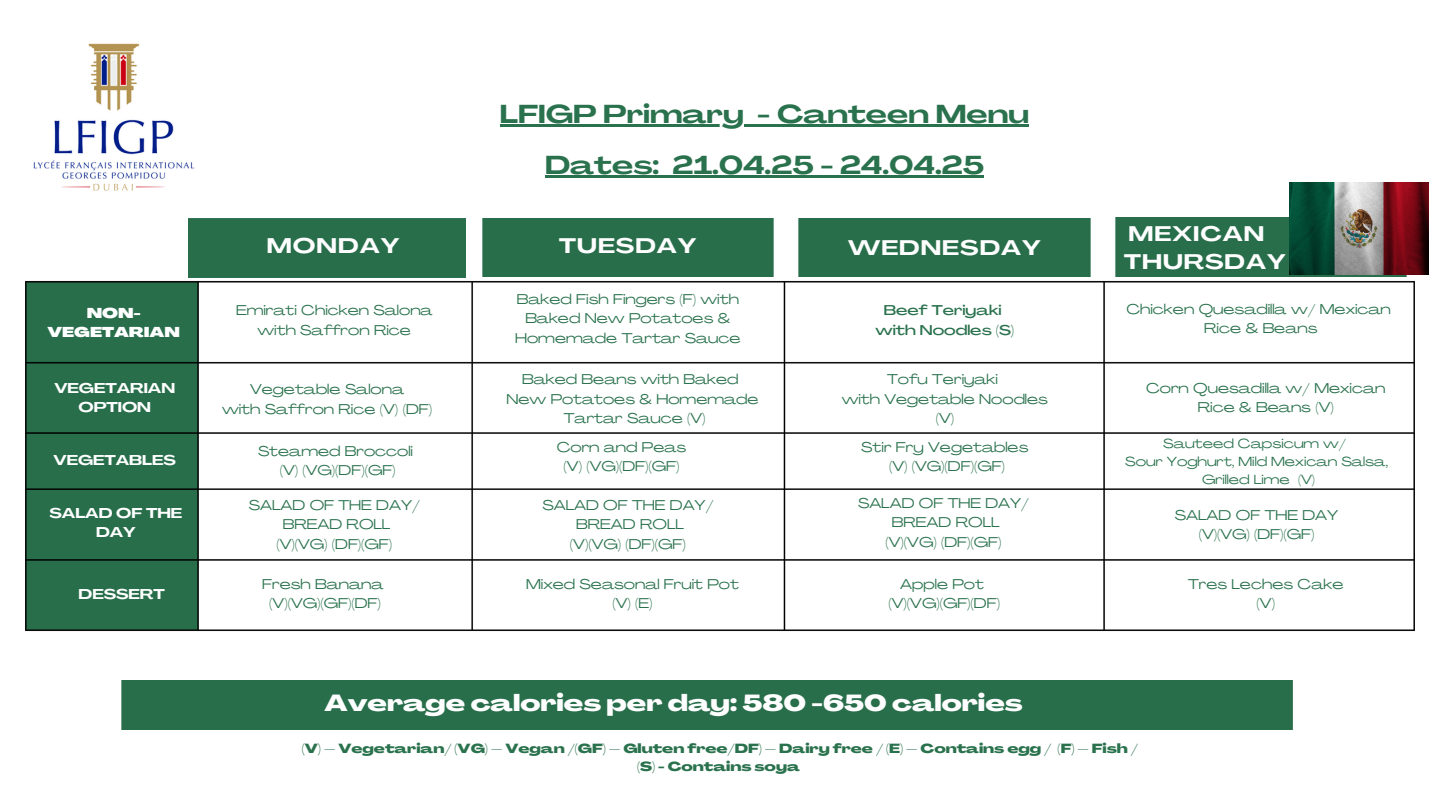
<style>
.page{position:relative;width:1440px;height:810px;background:#fff}
.page>*{position:absolute;margin:0;border:0;box-sizing:border-box;transform-origin:0 0}
.t1{font:700 25.6px "Agrandir Grand";color:#2a724d}
.t2{font:800 22.9px "Agrandir Grand";color:#fefefe}
.t3{font:700 20.8px "Agrandir Grand";letter-spacing:.05em;color:#fefefe}
.t4{font:700 16px "Agrandir Grand";letter-spacing:.05em;color:#fefefe}
.t5{font:14px/19.5px "Agrandir Grand";color:#2a724d;text-align:center}
.t6{font:700 14px/19.5px "Agrandir Grand";color:#fff;text-align:center}
.t7{font:500 14px "Agrandir Grand";color:#2a724d}
.t8{font:900 14px/19.5px "Agrandir Grand";color:#fff;text-align:center}
.t9{font:800 13px "Agrandir Grand";color:#2a724d}
.t10{font:13px "Agrandir Grand";color:#2a724d}
</style>
<div class="page">
<img style="left:25px;top:277px;width:1390px;height:354px">
<div style="left:122px;top:680px;width:1170px;height:49px;background:#286e4b"></div>
<div style="left:189px;top:219px;width:276px;height:58px;background:#286e4b"></div>
<div style="left:482px;top:218px;width:292px;height:59px;background:#286e4b"></div>
<div style="left:799px;top:218px;width:291px;height:59px;background:#286e4b"></div>
<div style="left:1115px;top:218px;width:292px;height:58px;background:#286e4b"></div>
<img style="left:33px;top:43px;width:162px;height:148px">
<img style="left:1290px;top:183px;width:138px;height:92px">
<hr style="left:500px;top:124px;width:244px;height:2px;background:#2a724d">
<svg style="left:744px;top:124px;width:13px;height:2px"></svg>
<hr style="left:757px;top:124px;width:272px;height:2px;background:#2a724d">
<hr style="left:545px;top:175px;width:114px;height:2px;background:#2a724d">
<svg style="left:659px;top:175px;width:14px;height:2px"></svg>
<hr style="left:673px;top:175px;width:311px;height:2px;background:#2a724d">
<p class="t8" style="left:47px;top:305px;width:134px">NON-<br>VEGETARIAN</p>
<p class="t6" style="left:54px;top:379px;width:122px">VEGETARIAN<br>OPTION</p>
<h1 class="t6" style="left:54px;top:452px;width:124px">VEGETABLES</h1>
<p class="t6" style="left:50px;top:504px;width:134px">SALAD OF THE<br>DAY</p>
<h1 class="t6" style="left:79px;top:586px;width:88px">DESSERT</h1>
<p class="t1" style="left:500px;top:103px;width:531px">LFIGP Primary - Canteen Menu</p>
<h4 class="t1" style="left:545px;top:154px;width:441px">Dates: 21.04.25 - 24.04.25</h4>
<p class="t4" style="left:862px;top:234px;width:150px">WEDNESDAY</p>
<p class="t3" style="left:267px;top:237px;width:134px">MONDAY</p>
<p class="t3" style="left:559px;top:237px;width:139px">TUESDAY</p>
<p class="t3" style="left:848px;top:239px;width:194px">WEDNESDAY</p>
<p class="t5" style="left:236px;top:302px;width:198px">Emirati Chicken Salona</p>
<p class="t5" style="left:258px;top:321px;width:155px">with Saffron Rice</p>
<p class="t5" style="left:250px;top:381px;width:155px">Vegetable Salona</p>
<p class="t5" style="left:222px;top:400px;width:212px">with Saffron Rice (V) (DF)</p>
<h5 class="t5" style="left:258px;top:442px;width:157px">Steamed Broccoli</h5>
<p class="t5" style="left:280px;top:462px;width:117px">(V) (VG)(DF)(GF)</p>
<h2 class="t5" style="left:517px;top:291px;width:224px">Baked Fish Fingers (F) with</h2>
<p class="t5" style="left:515px;top:310px;width:227px">Baked New Potatoes &amp;<br>Homemade Tartar Sauce</p>
<h5 class="t5" style="left:522px;top:371px;width:218px">Baked Beans with Baked</h5>
<p class="t5" style="left:506px;top:391px;width:254px">New Potatoes &amp; Homemade</p>
<p class="t5" style="left:564px;top:410px;width:143px">Tartar Sauce (V)</p>
<p class="t5" style="left:557px;top:439px;width:131px">Corn and Peas</p>
<p class="t5" style="left:564px;top:458px;width:117px">(V) (VG)(DF)(GF)</p>
<p class="t7" style="left:884px;top:305px;width:119px">Beef Teriyaki</p>
<p class="t7" style="left:876px;top:324px;width:140px">with Noodles (S)</p>
<h2 class="t5" style="left:887px;top:371px;width:112px">Tofu Teriyaki</h2>
<p class="t5" style="left:842px;top:391px;width:208px">with Vegetable Noodles (V)</p>
<h2 class="t5" style="left:861px;top:439px;width:169px">Stir Fry Vegetables</h2>
<h2 class="t5" style="left:889px;top:458px;width:117px">(V) (VG)(DF)(GF)</h2>
<p class="t3" style="left:1129px;top:225px;width:137px">MEXICAN</p>
<p class="t3" style="left:1124px;top:254px;width:163px">THURSDAY</p>
<p class="t5" style="left:1126px;top:300px;width:266px">Chicken Quesadilla w/ Mexican</p>
<p class="t5" style="left:1204px;top:320px;width:115px">Rice &amp; Beans</p>
<p class="t5" style="left:1146px;top:379px;width:241px">Corn Quesadilla w/ Mexican<br>Rice &amp; Beans (V)</p>
<p class="t10" style="left:1163px;top:438px;width:184px">Sauteed Capsicum w/</p>
<h5 class="t10" style="left:1125px;top:456px;width:264px">Sour Yoghurt, Mild Mexican Salsa,</h5>
<p class="t10" style="left:1202px;top:474px;width:114px">Grilled Lime (V)</p>
<p class="t5" style="left:249px;top:497px;width:172px">SALAD OF THE DAY/<br>BREAD ROLL<br>(V)(VG) (DF)(GF)</p>
<p class="t5" style="left:542px;top:497px;width:172px">SALAD OF THE DAY/<br>BREAD ROLL<br>(V)(VG) (DF)(GF)</p>
<h6 class="t5" style="left:858px;top:495px;width:172px">SALAD OF THE DAY/<br>BREAD ROLL<br>(V)(VG) (DF)(GF)</h6>
<p class="t5" style="left:1175px;top:506px;width:165px">SALAD OF THE DAY (V)(VG) (DF)(GF)</p>
<p class="t5" style="left:262px;top:575px;width:123px">Fresh Banana</p>
<p class="t5" style="left:269px;top:595px;width:113px">(V)(VG)(GF)(DF)</p>
<p class="t5" style="left:526px;top:575px;width:214px">Mixed Seasonal Fruit Pot</p>
<p class="t5" style="left:613px;top:595px;width:42px">(V) (E)</p>
<h6 class="t5" style="left:900px;top:575px;width:85px">Apple Pot</h6>
<h5 class="t5" style="left:889px;top:595px;width:113px">(V)(VG)(GF)(DF)</h5>
<h2 class="t2" style="left:325px;top:694px;width:700px">Average calories per day: 580 -650 calories</h2>
<p class="t9" style="left:302px;top:743px;width:838px">(V) – Vegetarian/ (VG) – Vegan /(GF) – Gluten free/DF) – Dairy free / (E) – Contains egg / (F) – Fish /</p>
<p class="t9" style="left:637px;top:761px;width:164px">(S) - Contains soya</p>
<h5 class="t5" style="left:1188px;top:575px;width:157px">Tres Leches Cake</h5>
<h6 class="t5" style="left:1257px;top:595px;width:20px">(V)</h6>
</div>
